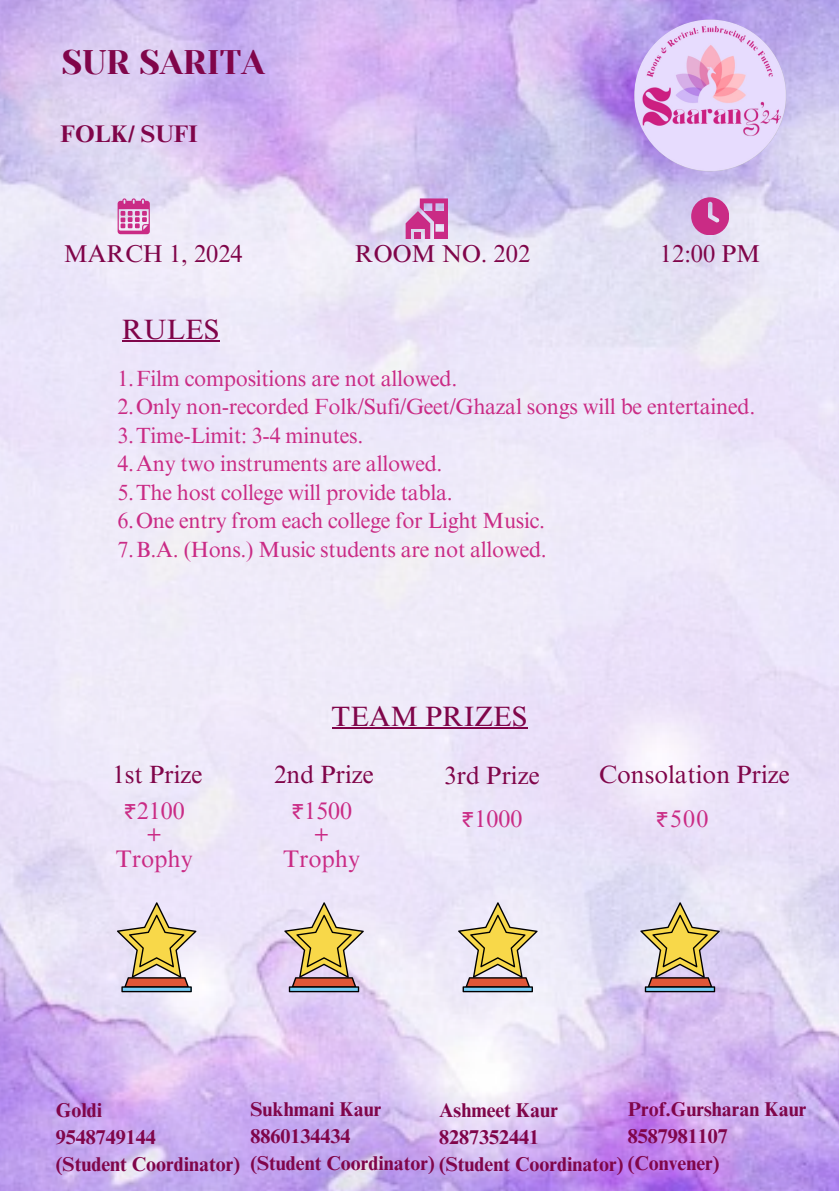
<style>
.page{position:relative;width:839px;height:1191px;background:#fff}
.page>*{position:absolute;margin:0;border:0;box-sizing:border-box;transform-origin:0 0}
.t1{font:34px "Yeseva One";color:#80054a}
.t2{font:28px "Times NRMT Pro";color:#80054a}
.t3{font:25px "Times NRMT Pro";color:#80054a}
.t4{font:24.4px "Times NRMT Pro";color:#80054a}
.t5{font:24px/24px "Times NRMT Pro";color:#ca2b85;text-align:center}
.t6{font:700 24px "Times NRMT Pro";color:#80054a}
.t7{font:22px "Times NRMT Pro";letter-spacing:-.015em;color:#ca2b85}
.t8{font:700 20px/27px "Times NRMT Pro";color:#80054a}
.s1{font-family:"Noto Sans Gurmukhi"}
</style>
<div class="page">
<img style="left:0;top:0;width:838px;height:1191px">
<img style="left:634px;top:20px;width:152px;height:151px;border-radius:50%">
<svg style="left:118px;top:198px;width:31px;height:36px"></svg>
<svg style="left:405px;top:198px;width:43px;height:41px;background:#d271b1"></svg>
<svg style="left:691px;top:197px;width:37px;height:38px"></svg>
<svg style="left:117px;top:902px;width:79px;height:86px;background:#d5bf9b"></svg>
<svg style="left:121px;top:986px;width:71px;height:6px"></svg>
<hr style="left:123px;top:988px;width:67px;height:3px;background:#000">
<hr style="left:122px;top:340px;width:97px;height:2px;background:#80054a">
<hr style="left:331px;top:727px;width:196px;height:2px;background:#80054a">
<svg style="left:284px;top:902px;width:80px;height:86px;background:#d4bb9b"></svg>
<div style="left:289px;top:986px;width:70px;height:6px;background:#213a45"></div>
<hr style="left:290px;top:988px;width:68px;height:3px;background:#000">
<svg style="left:458px;top:902px;width:79px;height:86px;background:#d5c09b"></svg>
<svg style="left:462px;top:986px;width:71px;height:6px"></svg>
<hr style="left:464px;top:988px;width:67px;height:3px;background:#000">
<svg style="left:640px;top:902px;width:79px;height:86px;background:#cfba99"></svg>
<svg style="left:644px;top:986px;width:71px;height:6px"></svg>
<hr style="left:646px;top:988px;width:67px;height:3px;background:#000">
<h4 class="t1" style="left:62px;top:43px;width:204px">SUR SARITA</h4>
<h2 class="t6" style="left:61px;top:125px;width:138px">FOLK/ SUFI</h2>
<p class="t4" style="left:64px;top:245px;width:181px">MARCH 1, 2024</p>
<p class="t4" style="left:355px;top:244px;width:177px">ROOM NO. 202</p>
<p class="t4" style="left:659px;top:244px;width:102px">12:00 PM</p>
<p class="t2" style="left:122px;top:319px;width:99px">RULES</p>
<h3 class="t7" style="left:118px;top:370px;width:341px">1.Film compositions are not allowed.</h3>
<p class="t7" style="left:118px;top:399px;width:639px">2.Only non-recorded Folk/Sufi/Geet/Ghazal songs will be entertained.</p>
<p class="t7" style="left:118px;top:427px;width:247px">3.Time-Limit: 3-4 minutes.</p>
<h4 class="t7" style="left:118px;top:456px;width:326px">4.Any two instruments are allowed.</h4>
<p class="t7" style="left:118px;top:484px;width:336px">5.The host college will provide tabla.</p>
<h4 class="t7" style="left:118px;top:513px;width:429px">6.One entry from each college for Light Music.</h4>
<p class="t7" style="left:118px;top:541px;width:431px">7.B.A. (Hons.) Music students are not allowed.</p>
<p class="t2" style="left:331px;top:706px;width:197px">TEAM PRIZES</p>
<h5 class="t3" style="left:112px;top:765px;width:92px">1st Prize</h5>
<h5 class="t3" style="left:274px;top:765px;width:101px">2nd Prize</h5>
<p class="t3" style="left:444px;top:766px;width:97px">3rd Prize</p>
<p class="t3" style="left:599px;top:765px;width:192px">Consolation Prize</p>
<p class="t5" style="left:116px;top:802px;width:78px"><span class="s1">₹</span>2100 +<br>Trophy</p>
<p class="t5" style="left:291px;top:802px;width:63px"><span class="s1">₹</span>1500 +</p>
<h5 class="t5" style="left:283px;top:850px;width:78px">Trophy</h5>
<h5 class="t5" style="left:461px;top:810px;width:63px"><span class="s1">₹</span>1000</h5>
<h5 class="t5" style="left:655px;top:809px;width:54px"><span class="s1">₹</span>500</h5>
<h5 class="t8" style="left:56px;top:1099px;width:186px">Goldi<br>9548749144<br>(Student Coordinator)</h5>
<p class="t8" style="left:250px;top:1098px;width:470px">Sukhmani Kaur<br>8860134434<br>(Student Coordinator) (Student Coordinator) (Convener)</p>
<h2 class="t8" style="left:439px;top:1099px;width:120px">Ashmeet Kaur<br>8287352441</h2>
<h5 class="t8" style="left:627px;top:1098px;width:180px">Prof.Gursharan Kaur<br>8587981107</h5>
</div>
